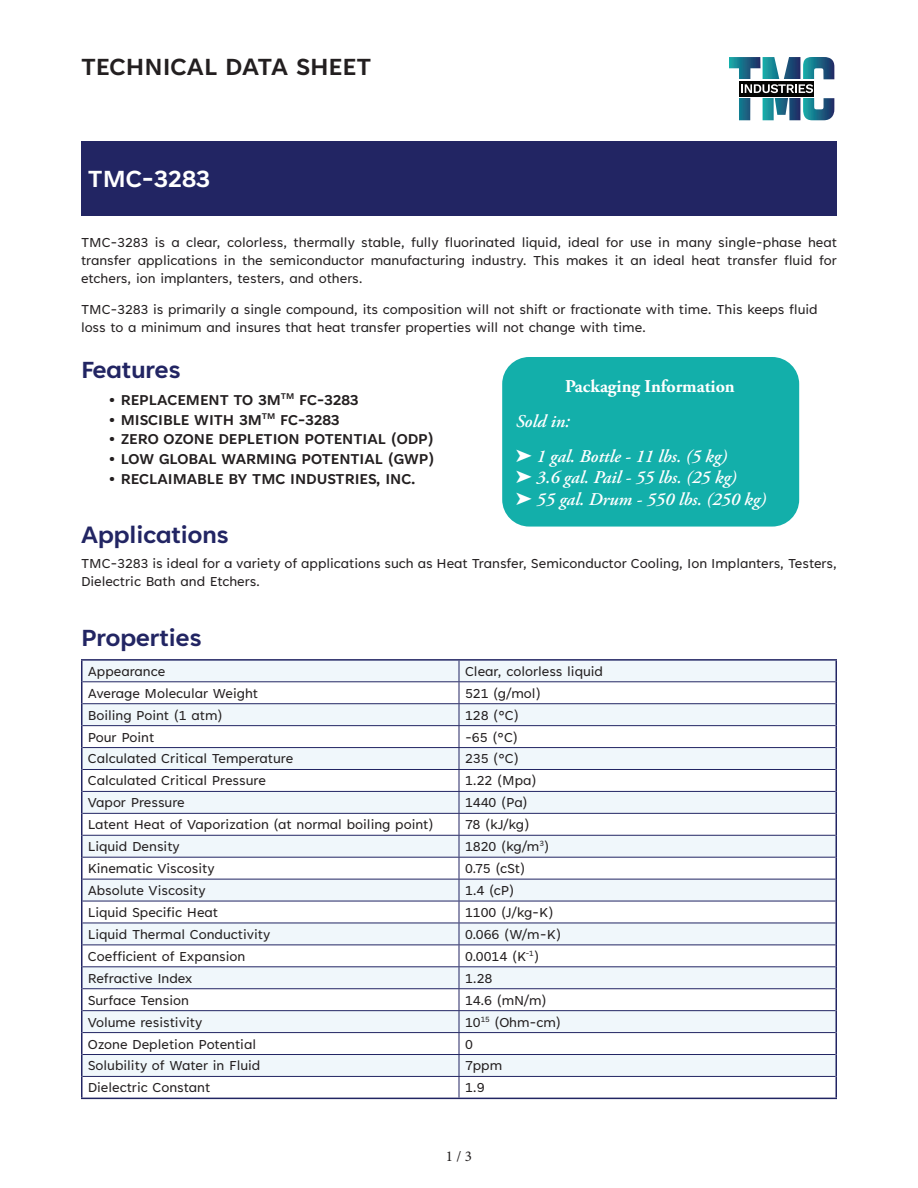
<style>
.page{position:relative;width:918px;height:1188px;background:#fff}
.page>*{position:absolute;margin:0;border:0;box-sizing:border-box;transform-origin:0 0}
.TDS_Topics{font:700 27px "Tenorite";color:#222563}
.SDS_TDS{font:700 27px "Tenorite";color:#231f20}
.TDS_Title{font:700 27px "Tenorite";color:#fff}
.Paragraph_Style_2{font:italic 600 18px "Adobe Garamond Pro";color:#fff}
.Sidebar_Title{font:700 18px "Adobe Garamond Pro";color:#fff}
.Sidebar_Body{font:italic 600 18px "Adobe Garamond Pro";color:#fff}
.Bullet_List{font:700 16.5px "Tenorite";color:#231f20}
.Body-Roman{font:15px/18px "Tenorite";color:#231f20}
.Body-Roman_space{font:15px/18px "Tenorite";color:#231f20;text-align:justify}
.t1{font:15px "Minion Pro";color:#231f20}
</style>
<div class="page">
<svg style="left:729px;top:57px;width:105px;height:63px"></svg>
<div style="left:81px;top:141px;width:756px;height:74px;background:#222563"></div>
<svg style="left:82px;top:661px;width:754px;height:415px;fill:#f0f7fb"></svg>
<hr style="left:81px;top:659px;width:378px;height:2px;background:#222563">
<hr style="left:459px;top:659px;width:378px;height:2px;background:#222563">
<svg style="left:81px;top:661px;width:1px;height:437px"></svg>
<svg style="left:836px;top:661px;width:1px;height:437px"></svg>
<hr style="left:81px;top:1098px;width:378px;height:1px;background:#222563">
<hr style="left:459px;top:1098px;width:378px;height:1px;background:#222563">
<hr style="left:82px;top:681px;width:377px;height:1px;background:#222563">
<hr style="left:459px;top:681px;width:377px;height:1px;background:#222563">
<hr style="left:82px;top:703px;width:377px;height:1px;background:#222563">
<hr style="left:459px;top:703px;width:377px;height:1px;background:#222563">
<hr style="left:82px;top:725px;width:377px;height:1px;background:#222563">
<hr style="left:459px;top:725px;width:377px;height:1px;background:#222563">
<hr style="left:82px;top:747px;width:377px;height:1px;background:#222563">
<hr style="left:459px;top:747px;width:377px;height:1px;background:#222563">
<hr style="left:82px;top:769px;width:377px;height:1px;background:#222563">
<hr style="left:459px;top:769px;width:377px;height:1px;background:#222563">
<hr style="left:82px;top:791px;width:377px;height:1px;background:#222563">
<hr style="left:459px;top:791px;width:377px;height:1px;background:#222563">
<hr style="left:82px;top:813px;width:377px;height:1px;background:#222563">
<hr style="left:459px;top:813px;width:377px;height:1px;background:#222563">
<hr style="left:82px;top:835px;width:377px;height:1px;background:#222563">
<hr style="left:459px;top:835px;width:377px;height:1px;background:#222563">
<hr style="left:82px;top:857px;width:377px;height:1px;background:#222563">
<hr style="left:459px;top:857px;width:377px;height:1px;background:#222563">
<hr style="left:82px;top:879px;width:377px;height:1px;background:#222563">
<hr style="left:459px;top:879px;width:377px;height:1px;background:#222563">
<hr style="left:82px;top:901px;width:377px;height:1px;background:#222563">
<hr style="left:459px;top:901px;width:377px;height:1px;background:#222563">
<hr style="left:82px;top:923px;width:377px;height:1px;background:#222563">
<hr style="left:459px;top:923px;width:377px;height:1px;background:#222563">
<hr style="left:82px;top:945px;width:377px;height:1px;background:#222563">
<hr style="left:459px;top:945px;width:377px;height:1px;background:#222563">
<hr style="left:82px;top:966px;width:377px;height:1px;background:#222563">
<hr style="left:459px;top:966px;width:377px;height:1px;background:#222563">
<hr style="left:82px;top:988px;width:377px;height:1px;background:#222563">
<hr style="left:459px;top:988px;width:377px;height:1px;background:#222563">
<hr style="left:82px;top:1010px;width:377px;height:1px;background:#222563">
<hr style="left:459px;top:1010px;width:377px;height:1px;background:#222563">
<hr style="left:82px;top:1032px;width:377px;height:1px;background:#222563">
<hr style="left:459px;top:1032px;width:377px;height:1px;background:#222563">
<hr style="left:82px;top:1054px;width:377px;height:1px;background:#222563">
<hr style="left:459px;top:1054px;width:377px;height:1px;background:#222563">
<hr style="left:82px;top:1076px;width:377px;height:1px;background:#222563">
<hr style="left:459px;top:1076px;width:377px;height:1px;background:#222563">
<svg style="left:459px;top:661px;width:1px;height:437px"></svg>
<div style="left:502px;top:357px;width:297px;height:170px;background:#13afaa;border-radius:27px"></div>
<p class="SDS_TDS" style="left:81px;top:53px;width:292px">TECHNICAL DATA SHEET</p>
<p class="TDS_Title" style="left:88px;top:165px;width:124px">TMC-3283</p>
<p class="Body-Roman_space" style="left:81px;top:234px;width:758px">TMC-3283 is a clear, colorless, thermally stable, fully fluorinated liquid, ideal for use in many single-phase heat transfer applications in the semiconductor manufacturing industry. This makes it an ideal heat transfer fluid for etchers, ion implanters, testers, and others.</p>
<p class="Body-Roman" style="left:81px;top:302px;width:738px">TMC-3283 is primarily a single compound, its composition will not shift or fractionate with time. This keeps fluid loss to a minimum and insures that heat transfer properties will not change with time.</p>
<p class="TDS_Topics" style="left:81px;top:356px;width:101px">Features</p>
<p class="Bullet_List" style="left:108px;top:391px;width:252px">• REPLACEMENT TO 3M<sup>TM</sup> FC-3283</p>
<p class="Bullet_List" style="left:108px;top:411px;width:233px">• MISCIBLE WITH 3M<sup>TM</sup> FC-3283</p>
<p class="Bullet_List" style="left:108px;top:431px;width:327px">• ZERO OZONE DEPLETION POTENTIAL (ODP)</p>
<p class="Bullet_List" style="left:108px;top:451px;width:328px">• LOW GLOBAL WARMING POTENTIAL (GWP)</p>
<p class="Bullet_List" style="left:108px;top:471px;width:309px">• RECLAIMABLE BY TMC INDUSTRIES, INC.</p>
<p class="TDS_Topics" style="left:81px;top:521px;width:149px">Applications</p>
<p class="Body-Roman_space" style="left:81px;top:555px;width:758px">TMC-3283 is ideal for a variety of applications such as Heat Transfer, Semiconductor Cooling, Ion Implanters, Testers,<br>Dielectric Bath and Etchers.</p>
<p class="Sidebar_Title" style="left:565px;top:375px;width:171px">Packaging Information</p>
<p class="Sidebar_Body" style="left:516px;top:411px;width:56px">Sold in:</p>
<p class="Paragraph_Style_2" style="left:516px;top:446px;width:213px">➤ 1 gal. Bottle - 11 lbs. (5 kg)</p>
<p class="Paragraph_Style_2" style="left:516px;top:467px;width:222px">➤ 3.6 gal. Pail - 55 lbs. (25 kg)</p>
<p class="Paragraph_Style_2" style="left:516px;top:489px;width:252px">➤ 55 gal. Drum - 550 lbs. (250 kg)</p>
<p class="TDS_Topics" style="left:81px;top:623px;width:122px">Properties</p>
<p class="Body-Roman" style="left:88px;top:663px;width:79px">Appearance</p>
<p class="Body-Roman" style="left:465px;top:663px;width:140px">Clear, colorless liquid</p>
<p class="Body-Roman" style="left:88px;top:685px;width:172px">Average Molecular Weight</p>
<p class="Body-Roman" style="left:465px;top:685px;width:78px">521 (g/mol)</p>
<p class="Body-Roman" style="left:88px;top:707px;width:136px">Boiling Point (1 atm)</p>
<p class="Body-Roman" style="left:465px;top:707px;width:56px">128 (°C)</p>
<p class="Body-Roman" style="left:88px;top:729px;width:68px">Pour Point</p>
<p class="Body-Roman" style="left:465px;top:729px;width:55px">-65 (°C)</p>
<p class="Body-Roman" style="left:88px;top:751px;width:207px">Calculated Critical Temperature</p>
<p class="Body-Roman" style="left:465px;top:751px;width:56px">235 (°C)</p>
<p class="Body-Roman" style="left:88px;top:773px;width:180px">Calculated Critical Pressure</p>
<p class="Body-Roman" style="left:465px;top:773px;width:73px">1.22 (Mpa)</p>
<p class="Body-Roman" style="left:88px;top:795px;width:99px">Vapor Pressure</p>
<p class="Body-Roman" style="left:465px;top:795px;width:64px">1440 (Pa)</p>
<p class="Body-Roman" style="left:88px;top:817px;width:347px">Latent Heat of Vaporization (at normal boiling point)</p>
<p class="Body-Roman" style="left:465px;top:817px;width:66px">78 (kJ/kg)</p>
<p class="Body-Roman" style="left:88px;top:838px;width:94px">Liquid Density</p>
<p class="Body-Roman" style="left:465px;top:838px;width:86px">1820 (kg/m<sup>3</sup>)</p>
<p class="Body-Roman" style="left:88px;top:860px;width:128px">Kinematic Viscosity</p>
<p class="Body-Roman" style="left:465px;top:860px;width:62px">0.75 (cSt)</p>
<p class="Body-Roman" style="left:88px;top:882px;width:119px">Absolute Viscosity</p>
<p class="Body-Roman" style="left:465px;top:882px;width:51px">1.4 (cP)</p>
<p class="Body-Roman" style="left:88px;top:904px;width:132px">Liquid Specific Heat</p>
<p class="Body-Roman" style="left:465px;top:904px;width:90px">1100 (J/kg-K)</p>
<p class="Body-Roman" style="left:88px;top:926px;width:184px">Liquid Thermal Conductivity</p>
<p class="Body-Roman" style="left:465px;top:926px;width:98px">0.066 (W/m-K)</p>
<p class="Body-Roman" style="left:88px;top:948px;width:159px">Coefficient of Expansion</p>
<p class="Body-Roman" style="left:465px;top:948px;width:76px">0.0014 (K<sup>-1</sup>)</p>
<p class="Body-Roman" style="left:88px;top:970px;width:106px">Refractive Index</p>
<p class="Body-Roman" style="left:465px;top:970px;width:29px">1.28</p>
<p class="Body-Roman" style="left:88px;top:992px;width:103px">Surface Tension</p>
<p class="Body-Roman" style="left:465px;top:992px;width:83px">14.6 (mN/m)</p>
<p class="Body-Roman" style="left:88px;top:1014px;width:116px">Volume resistivity</p>
<p class="Body-Roman" style="left:465px;top:1014px;width:98px">10<sup>15</sup> (Ohm-cm)</p>
<p class="Body-Roman" style="left:88px;top:1036px;width:170px">Ozone Depletion Potential</p>
<p class="Body-Roman" style="left:465px;top:1036px;width:9px">0</p>
<p class="Body-Roman" style="left:88px;top:1058px;width:174px">Solubility of Water in Fluid</p>
<p class="Body-Roman" style="left:465px;top:1058px;width:39px">7ppm</p>
<p class="Body-Roman" style="left:88px;top:1080px;width:124px">Dielectric Constant</p>
<p class="Body-Roman" style="left:465px;top:1080px;width:21px">1.9</p>
<p class="t1" style="left:446px;top:1146px;width:28px">1 / 3</p>
</div>
